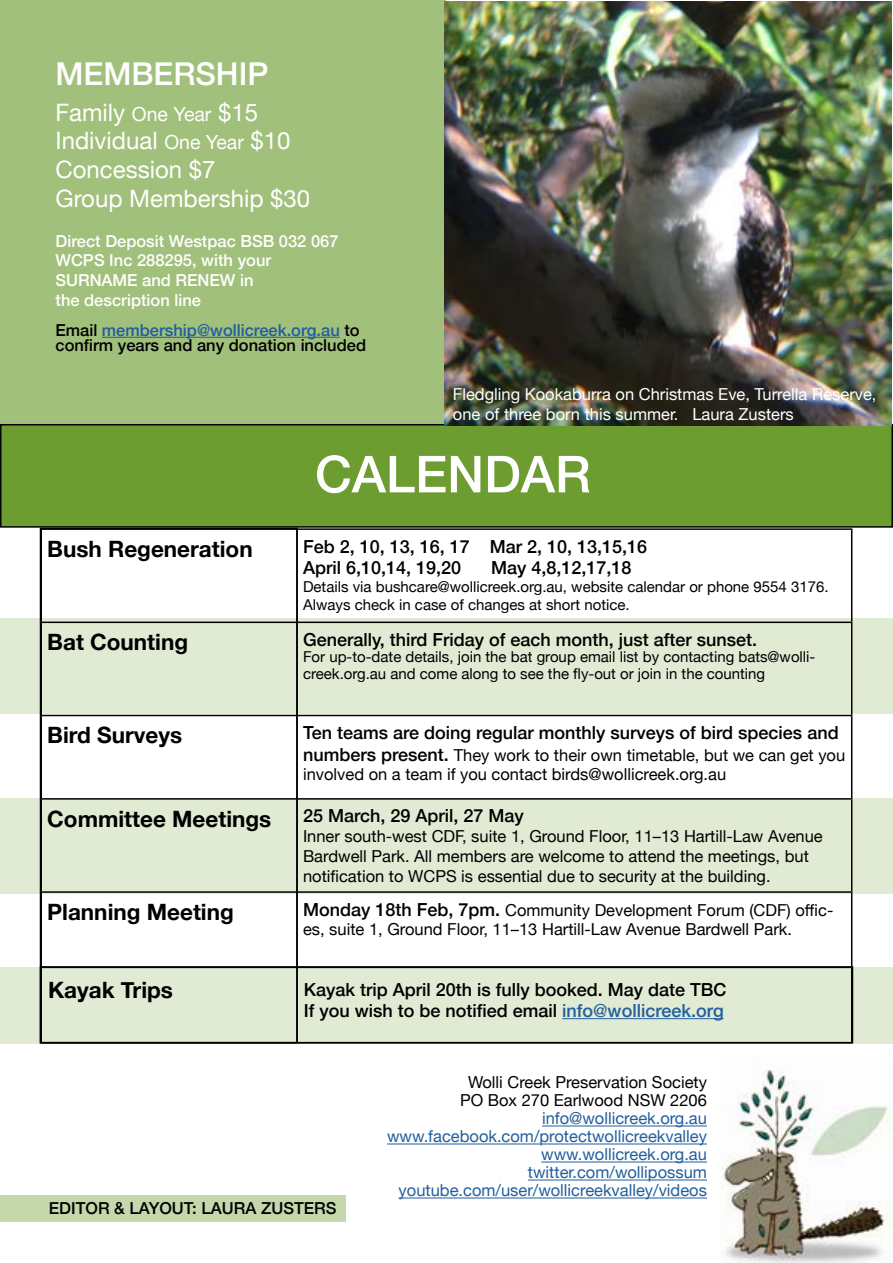
<style>
.page{position:relative;width:893px;height:1263px;background:#fff}
.page>*{position:absolute;margin:0;border:0;box-sizing:border-box;transform-origin:0 0}
.t1{font:500 51px "Helvetica Neue";color:#fff}
.t2{font:500 31.5px "Helvetica Neue";color:#fff}
.t3{font:24px/28.8px "Helvetica Neue";color:#fff}
.t4{font:700 22.5px "Helvetica Neue";color:#000}
.t5{font:500 18px/21.6px "Helvetica Neue";color:#000}
.t6{font:16.5px/19.8px "Helvetica Neue";color:#000}
.t7{font:16.5px/18px "Helvetica Neue";color:#215e9e;text-align:right}
.t8{font:500 16.5px/15px "Helvetica Neue";color:#000}
.t9{font:16.5px/19.8px "Helvetica Neue";color:#fff}
.t10{font:500 16.5px/19.8px "Helvetica Neue";color:#fff}
.t11{font:15px/18px "Helvetica Neue";color:#000}
.s1{font-size:19.5px}
.s2{color:#215e9e}
.s3{font-weight:500;font-size:18px}
</style>
<div class="page">
<div style="left:0;top:967px;width:893px;height:76px;background:#e1ebd4"></div>
<img style="left:720px;top:1058px;width:173px;height:205px">
<div style="left:0;top:0;width:446px;height:424px;background:#a1c07b"></div>
<div style="left:0;top:619px;width:893px;height:95px;background:#e1ebd4"></div>
<div style="left:0;top:798px;width:893px;height:95px;background:#e1ebd4"></div>
<hr style="left:102px;top:337px;width:238px;height:1px;background:#215e9e">
<div style="left:0;top:1195px;width:346px;height:27px;background:#c5d8ac"></div>
<div style="left:1px;top:425px;width:891px;height:102px;background:#6d9d31"></div>
<div style="left:0;top:424px;width:893px;height:104px;border:2px solid #000"></div>
<hr style="left:297px;top:528px;width:555px;height:2px;background:#000">
<hr style="left:851px;top:530px;width:1px;height:91px;background:#000">
<hr style="left:40px;top:621px;width:257px;height:2px;background:#000">
<hr style="left:297px;top:621px;width:555px;height:2px;background:#000">
<hr style="left:851px;top:623px;width:1px;height:92px;background:#000">
<hr style="left:40px;top:715px;width:257px;height:1px;background:#000">
<hr style="left:297px;top:715px;width:555px;height:1px;background:#000">
<hr style="left:851px;top:716px;width:1px;height:82px;background:#000">
<hr style="left:40px;top:798px;width:257px;height:2px;background:#000">
<hr style="left:297px;top:798px;width:555px;height:2px;background:#000">
<hr style="left:851px;top:800px;width:1px;height:91px;background:#000">
<hr style="left:40px;top:891px;width:257px;height:2px;background:#000">
<hr style="left:297px;top:891px;width:555px;height:2px;background:#000">
<hr style="left:851px;top:893px;width:1px;height:74px;background:#000">
<hr style="left:542px;top:1125px;width:165px;height:1px;background:#215e9e">
<hr style="left:387px;top:1143px;width:320px;height:1px;background:#215e9e">
<hr style="left:541px;top:1161px;width:166px;height:1px;background:#215e9e">
<hr style="left:528px;top:1179px;width:179px;height:1px;background:#215e9e">
<hr style="left:399px;top:1197px;width:308px;height:1px;background:#215e9e">
<img style="left:444px;top:2px;width:447px;height:423px">
<div style="left:40px;top:966px;width:813px;height:77px;border:2px solid #000"></div>
<div style="left:40px;top:528px;width:258px;height:515px;border:2px solid #000"></div>
<hr style="left:562px;top:1018px;width:162px;height:1px;background:#215e9e">
<h2 class="t2" style="left:56px;top:48px;width:214px">MEMBERSHIP</h2>
<h3 class="t3" style="left:55px;top:99px;width:256px">Family <span class="s1">One Year</span> $15<br>Individual <span class="s1">One Year</span> $10<br>Concession $7<br>Group Membership $30</h3>
<p class="t10" style="left:56px;top:230px;width:285px">Direct Deposit Westpac BSB 032 067<br>WCPS Inc 288295, with your<br>SURNAME and RENEW in<br>the description line</p>
<p class="t8" style="left:56px;top:321px;width:312px">Email <span class="s2">membership@wollicreek.org.au</span> to confirm years and any donation included</p>
<p class="t9" style="left:453px;top:385px;width:425px">Fledgling Kookaburra on Christmas Eve, Turrella Reserve, one of three born this summer. Laura Zusters</p>
<h1 class="t1" style="left:315px;top:433px;width:277px">CALENDAR</h1>
<h3 class="t4" style="left:47px;top:531px;width:207px">Bush Regeneration</h3>
<p class="t5" style="left:303px;top:534px;width:346px">Feb 2, 10, 13, 16, 17 Mar 2, 10, 13,15,16<br>April 6,10,14, 19,20</p>
<p class="t5" style="left:491px;top:556px;width:142px">May 4,8,12,17,18</p>
<p class="t11" style="left:303px;top:579px;width:527px">Details via bushcare@wollicreek.org.au, website calendar or phone 9554 3176.<br>Always check in case of changes at short notice.</p>
<h3 class="t4" style="left:47px;top:625px;width:142px">Bat Counting</h3>
<p class="t5" style="left:303px;top:627px;width:456px">Generally, third Friday of each month, just after sunset.</p>
<p class="t11" style="left:303px;top:650px;width:514px;line-height:16.5px">For up-to-date details, join the bat group email list by contacting bats@wolli&shy;creek.org.au and come along to see the fly-out or join in the counting</p>
<h3 class="t4" style="left:47px;top:718px;width:137px">Bird Surveys</h3>
<p class="t5" style="left:303px;top:720px;width:537px">Ten teams are doing regular monthly surveys of bird species and</p>
<p class="t6" style="left:303px;top:746px;width:544px"><span class="s3">numbers present.</span> They work to their own timetable, but we can get you involved on a team if you contact birds@wollicreek.org.au</p>
<h3 class="t4" style="left:47px;top:801px;width:226px">Committee Meetings</h3>
<p class="t5" style="left:303px;top:804px;width:222px">25 March, 29 April, 27 May</p>
<p class="t6" style="left:303px;top:827px;width:521px">Inner south-west CDF, suite 1, Ground Floor, 11–13 Hartill-Law Avenue<br>Bardwell Park. All members are welcome to attend the meetings, but notification to WCPS is essential due to security at the building.</p>
<h3 class="t4" style="left:47px;top:894px;width:188px">Planning Meeting</h3>
<p class="t6" style="left:303px;top:901px;width:532px"><span class="s3">Monday 18th Feb, 7pm.</span> Community Development Forum (CDF) offic&shy;es, suite 1, Ground Floor, 11–13 Hartill-Law Avenue Bardwell Park.</p>
<h3 class="t4" style="left:48px;top:972px;width:126px">Kayak Trips</h3>
<p class="t5" style="left:304px;top:977px;width:424px">Kayak trip April 20th is fully booked. May date TBC<br>If you wish to be notified email <span class="s2">info@wollicreek.org</span></p>
<p class="t8" style="left:49px;top:1199px;width:289px">EDITOR &amp; LAYOUT: LAURA ZUSTERS</p>
<p class="t6" style="left:460px;top:1074px;width:248px;line-height:18px;text-align:center">Wolli Creek Preservation Society<br>PO Box 270 Earlwood NSW 2206</p>
<p class="t7" style="left:387px;top:1110px;width:321px">info@wollicreek.org.au www.facebook.com/protectwollicreekvalley www.wollicreek.org.au twitter.com/wollipossum youtube.com/user/wollicreekvalley/videos</p>
</div>
